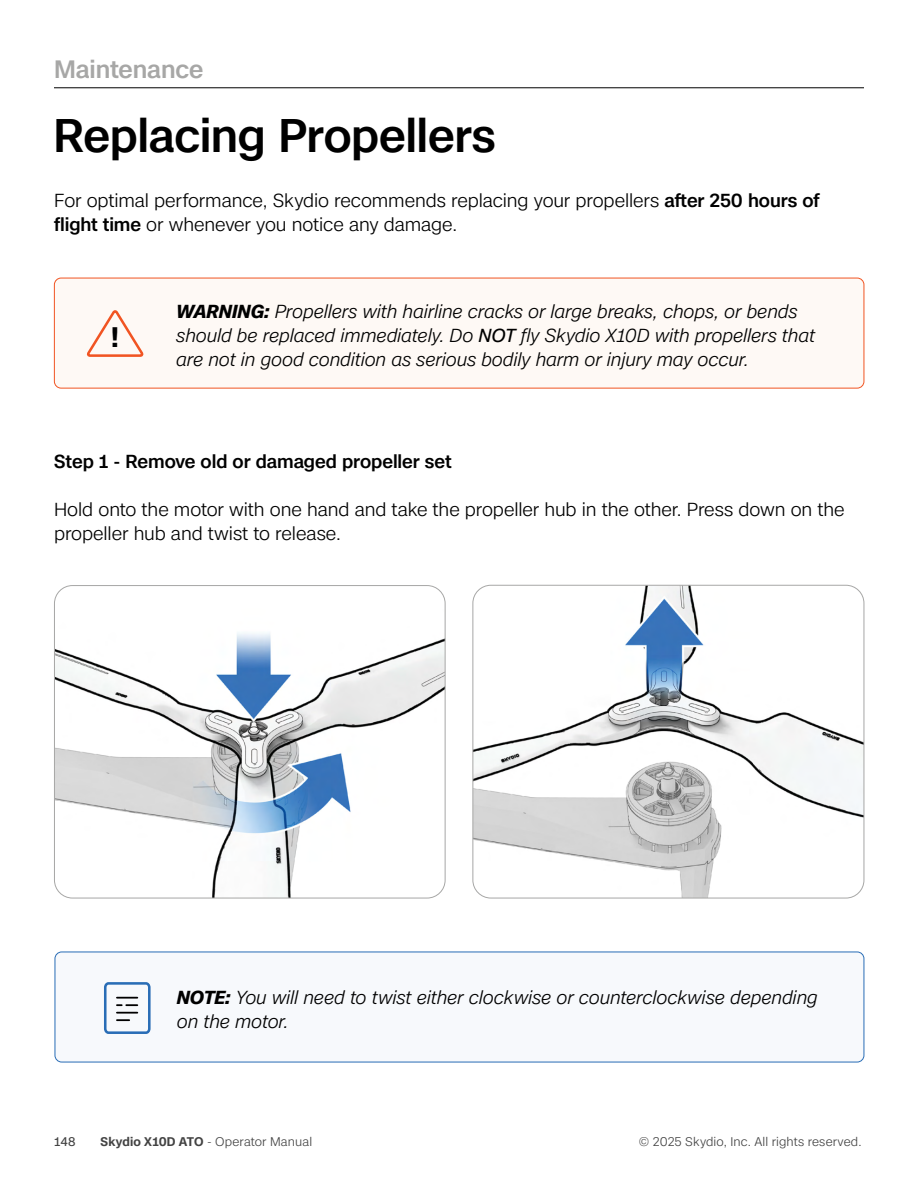
<style>
.page{position:relative;width:918px;height:1188px;background:#fff}
.page>*{position:absolute;margin:0;border:0;box-sizing:border-box;transform-origin:0 0}
.t1{font:500 45px "Case";letter-spacing:-.01em;color:#000}
.t2{font:600 27px "Case";color:#000}
.Section_Headings_Eyebrow{font:500 24px "Case";letter-spacing:-.005em;color:#a7a7a6}
.Body_copy{font:italic 300 18px/24px "Case";letter-spacing:-.005em;color:#000}
.Body_copy-8{font:300 18px/24px "Case";letter-spacing:-.005em;color:#000}
.Body_copy_medium-8{font:500 18px "Case";letter-spacing:-.005em;color:#000}
.t3{font:300 12px "Case";letter-spacing:.01em;color:#434343}
.t4{font:12px "Case";color:#434343}
.s1{font-weight:500}
.s2{font-weight:700}
.s3{font-weight:400}
.s4{font-weight:600}
</style>
<div class="page">
<hr style="left:54px;top:87px;width:810px;height:1px;background:#000">
<div style="left:54px;top:278px;width:810px;height:110px;background:#fef9f5;border-radius:7px"></div>
<div style="left:54px;top:278px;width:810px;height:110px;border:1px solid #f15422;border-radius:7px"></div>
<svg style="left:86px;top:310px;width:57px;height:47px"></svg>
<img style="left:54px;top:586px;width:390px;height:312px">
<div style="left:54px;top:585px;width:392px;height:313px;border:1px solid #a7a7a6;border-radius:18px"></div>
<img style="left:474px;top:585px;width:390px;height:313px">
<div style="left:472px;top:585px;width:392px;height:313px;border:1px solid #a7a7a6;border-radius:18px"></div>
<div style="left:55px;top:952px;width:809px;height:110px;background:#f7f9fc;border-radius:7px"></div>
<div style="left:55px;top:952px;width:809px;height:110px;border:1px solid #296db6;border-radius:7px"></div>
<svg style="left:104px;top:982px;width:47px;height:52px"></svg>
<p class="Section_Headings_Eyebrow" style="left:54px;top:51px;width:151px">Maintenance</p>
<p class="t1" style="left:54px;top:101px;width:444px">Replacing Propellers</p>
<p class="Body_copy-8" style="left:54px;top:188px;width:767px">For optimal performance, Skydio recommends replacing your propellers <span class="s1">after 250 hours of flight time</span> or whenever you notice any damage.</p>
<p class="t2" style="left:111px;top:317px;width:10px">!</p>
<p class="Body_copy" style="left:176px;top:299px;width:640px"><span class="s2">WARNING:</span> Propellers with hairline cracks or large breaks, chops, or bends should be replaced immediately. Do <span class="s3">NOT</span> fly Skydio X10D with propellers that are not in good condition as serious bodily harm or injury may occur.</p>
<p class="Body_copy_medium-8" style="left:54px;top:448px;width:399px">Step 1 - Remove old or damaged propeller set</p>
<p class="Body_copy-8" style="left:54px;top:498px;width:792px">Hold onto the motor with one hand and take the propeller hub in the other. Press down on the propeller hub and twist to release.</p>
<p class="Body_copy" style="left:177px;top:985px;width:642px"><span class="s2">NOTE:</span> You will need to twist either clockwise or counterclockwise depending on the motor.</p>
<p class="t4" style="left:54px;top:1132px;width:23px">148</p>
<p class="t3" style="left:101px;top:1132px;width:213px"><span class="s4">Skydio X10D ATO</span> - Operator Manual</p>
<p class="t3" style="left:639px;top:1132px;width:224px">© 2025 Skydio, Inc. All rights reserved.</p>
</div>
